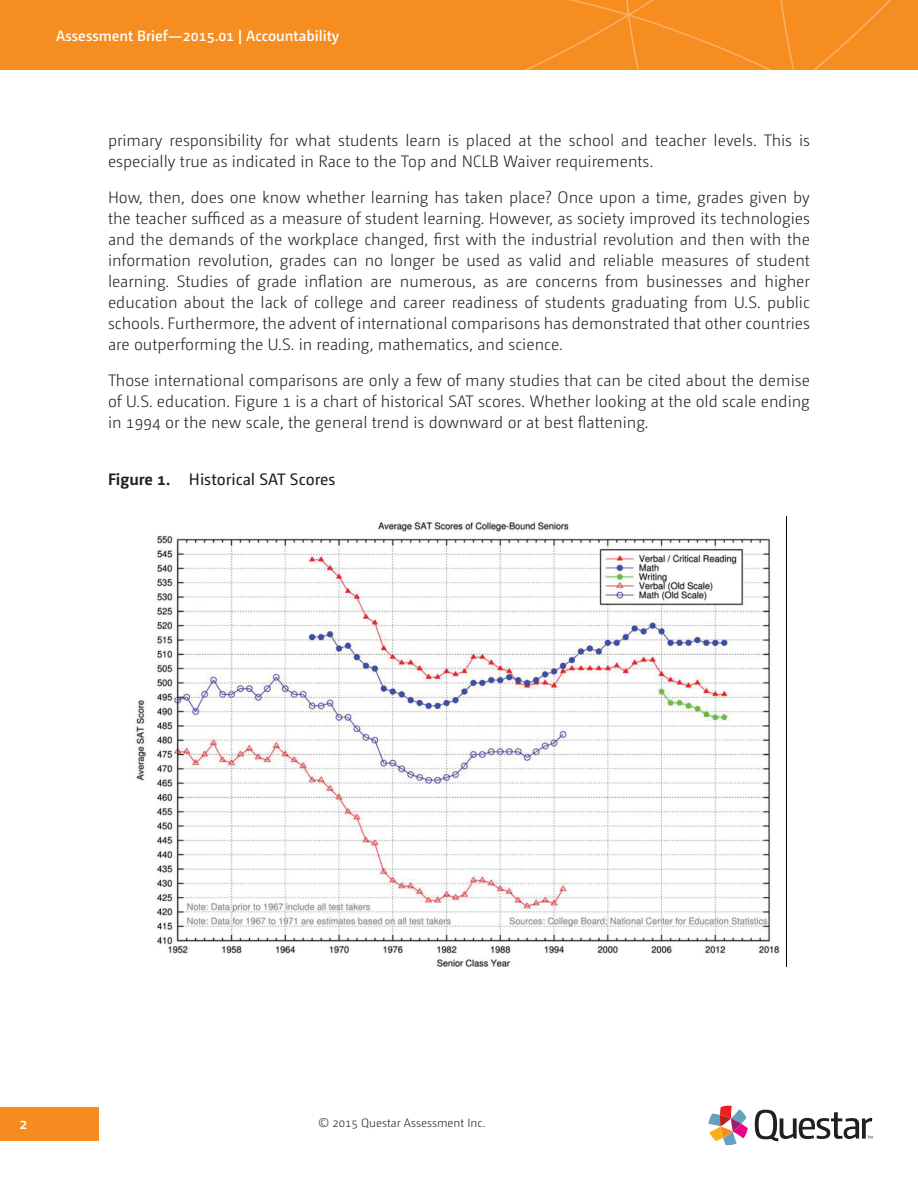
<style>
.page{position:relative;width:918px;height:1188px;background:#fff}
.page>*{position:absolute;margin:0;border:0;box-sizing:border-box;transform-origin:0 0}
.t1{font:300 16.5px/21px "Camingo Dos";color:#231f20;text-align:justify}
.t2{font:16.5px "Camingo Dos";color:#231f20}
.t3{font:600 15px "Camingo Dos";color:#fff}
.t4{font:300 12px "Camingo Dos";color:#231f20}
.s1{font-weight:700}
</style>
<div class="page">
<div style="left:0;top:0;width:918px;height:69px;background:#f68d21"></div>
<svg style="left:755px;top:1110px;width:118px;height:31px"></svg>
<svg style="left:708px;top:1106px;width:40px;height:39px"></svg>
<div style="left:0;top:1107px;width:98px;height:33px;background:#f68c1f"></div>
<img style="left:136px;top:521px;width:644px;height:445px">
<p class="t3" style="left:56px;top:27px;width:285px">Assessment Brief—2015.01 | Accountability</p>
<p class="t1" style="left:108px;top:130px;width:704px">primary responsibility for what students learn is placed at the school and teacher levels. This is especially true as indicated in Race to the Top and NCLB Waiver requirements.</p>
<p class="t1" style="left:108px;top:187px;width:704px">How, then, does one know whether learning has taken place? Once upon a time, grades given by the teacher sufficed as a measure of student learning. However, as society improved its technologies and the demands of the workplace changed, first with the industrial revolution and then with the information revolution, grades can no longer be used as valid and reliable measures of student learning. Studies of grade inflation are numerous, as are concerns from businesses and higher education about the lack of college and career readiness of students graduating from U.S. public schools. Furthermore, the advent of international comparisons has demonstrated that other countries are outperforming the U.S. in reading, mathematics, and science.</p>
<p class="t1" style="left:108px;top:370px;width:704px">Those international comparisons are only a few of many studies that can be cited about the demise of U.S. education. Figure 1 is a chart of historical SAT scores. Whether looking at the old scale ending in 1994 or the new scale, the general trend is downward or at best flattening.</p>
<p class="t2" style="left:108px;top:469px;width:229px"><span class="s1">Figure 1.</span> Historical SAT Scores</p>
<p class="t3" style="left:20px;top:1115px;width:9px">2</p>
<p class="t4" style="left:318px;top:1116px;width:169px">© 2015 Questar Assessment Inc.</p>
</div>
